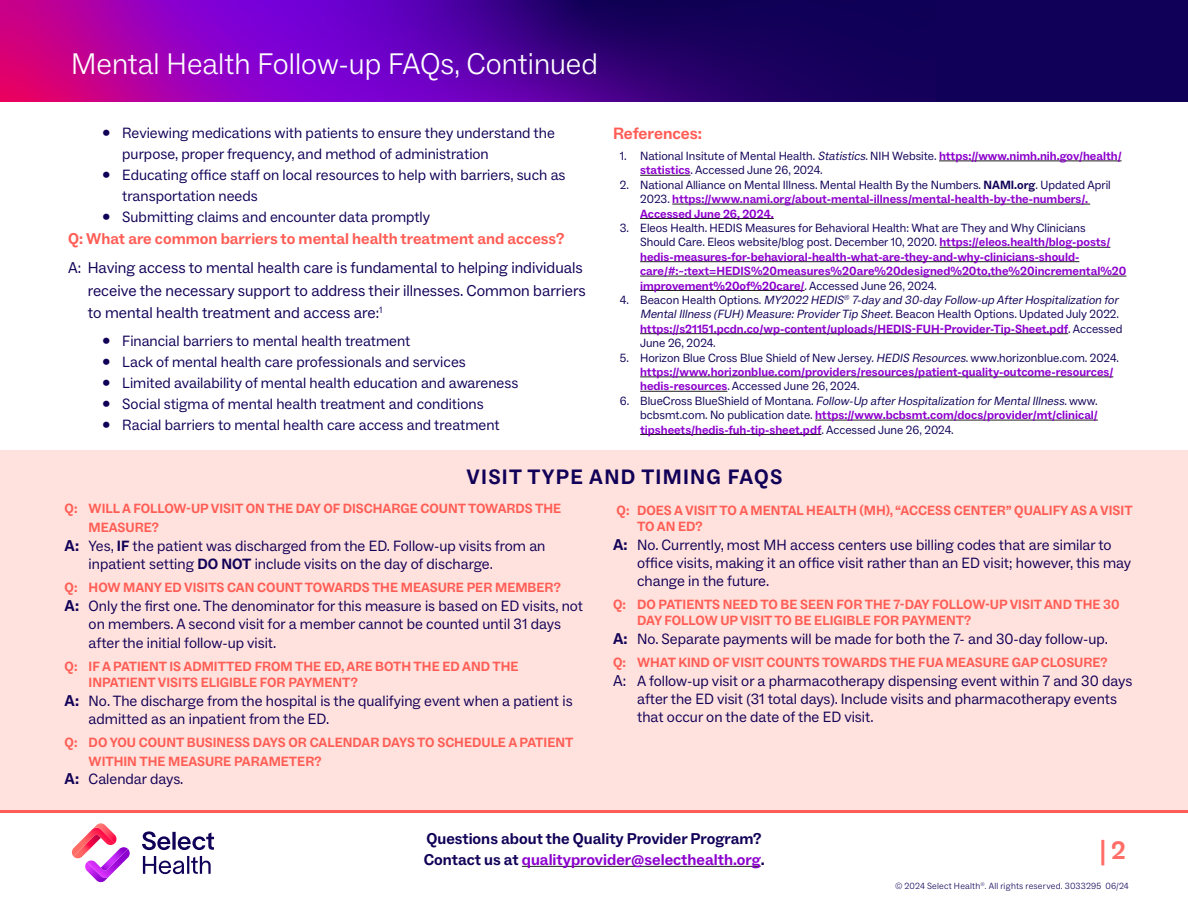
<style>
.page{position:relative;width:1188px;height:918px;background:#fff}
.page>*{position:absolute;margin:0;border:0;box-sizing:border-box;transform-origin:0 0}
.t1{font:300 30px "ABC Social";color:#fff}
.t2{font:700 25.5px "ABC Social";color:#ff6d66}
.Body_Copy__Sidebar_12_pt_Dk_Blue{font:700 21px "ABC Social";letter-spacing:.06em;color:#110057}
.Body_Copy_Bulleted_L1__10_pt_Blue{font:700 16.5px "ABC Social";color:#ff5d55}
.Body_Copy__10_5_pt_Blue{font:15.75px/22.5px "ABC Social";color:#110057}
.t3{font:700 15.75px/21px "ABC Social";color:#110057}
.Body_Copy__10_5_pt_Blue-2{font:700 15.75px "ABC Social";color:#ff5d55}
.Body_Copy__10_5_pt_Blue-3{font:15px/18px "ABC Social";color:#110057}
.Body_Copy__Subhead_Caps_10_5_Coral{font:700 13.5px/18.9px "ABC Social";color:#ff5d55}
.Body_Copy__10_5_pt_Blue-4{font:700 13.5px/16.2px "ABC Social";color:#ff5d55}
.t4{font:700 12px/14.4px "ABC Social";color:#8c00cd}
.t5{font:12px/14.4px "ABC Social";color:#110057}
.t6{font:italic 12px/14.4px "ABC Social";color:#110057}
.t7{font:300 9px "ABC Social";letter-spacing:.025em;color:#110057}
.s1{font-style:italic}
.s2{font-weight:700;color:#8c00cd}
.s3{font-weight:400;color:#110057}
.s4{color:#110057}
.s5{font-style:normal}
.s6{font-weight:700;font-style:normal;color:#8c00cd}
.s7{font-weight:400;font-style:italic;color:#110057}
.s8{font-weight:700;font-size:15.75px}
.s9{font-weight:700}
.s10{font-size:15.75px}
.s11{color:#8c00cd}
</style>
<div class="page">
<hr style="left:0;top:810px;width:1188px;height:3px;background:#ff5d55">
<hr style="left:522px;top:866px;width:239px;height:1px;background:#231f20">
<div style="left:0;top:450px;width:1188px;height:360px;background:#ffe2dd"></div>
<hr style="left:939px;top:161px;width:183px;height:1px;background:#231f20">
<hr style="left:640px;top:175px;width:50px;height:1px;background:#231f20">
<hr style="left:672px;top:204px;width:418px;height:1px;background:#231f20">
<hr style="left:640px;top:218px;width:134px;height:1px;background:#231f20">
<hr style="left:940px;top:247px;width:170px;height:1px;background:#231f20">
<hr style="left:640px;top:261px;width:439px;height:1px;background:#231f20">
<hr style="left:640px;top:276px;width:486px;height:1px;background:#231f20">
<hr style="left:640px;top:290px;width:165px;height:1px;background:#231f20">
<hr style="left:640px;top:333px;width:428px;height:1px;background:#231f20">
<hr style="left:640px;top:377px;width:473px;height:1px;background:#231f20">
<hr style="left:640px;top:391px;width:87px;height:1px;background:#231f20">
<hr style="left:815px;top:420px;width:283px;height:1px;background:#231f20">
<hr style="left:640px;top:434px;width:182px;height:1px;background:#231f20">
<div style="left:0;top:0;width:1188px;height:102px;background:#110057"></div>
<svg style="left:0;top:0;width:820px;height:102px"></svg>
<svg style="left:142px;top:831px;width:72px;height:43px"></svg>
<svg style="left:72px;top:823px;width:58px;height:60px"></svg>
<h1 class="t1" style="left:71px;top:46px;width:528px">Mental Health Follow-up FAQs, Continued</h1>
<p class="Body_Copy__10_5_pt_Blue-3" style="left:122px;top:122px;width:434px;line-height:21px;text-indent:-20px">• Reviewing medications with patients to ensure they understand the purpose, proper frequency, and method of administration</p>
<p class="Body_Copy__10_5_pt_Blue-3" style="left:122px;top:164px;width:445px;line-height:21px;text-indent:-20px">• Educating office staff on local resources to help with barriers, such as transportation needs</p>
<p class="Body_Copy__10_5_pt_Blue-3" style="left:102px;top:208px;width:330px">• Submitting claims and encounter data promptly</p>
<p class="Body_Copy__10_5_pt_Blue-2" style="left:68px;top:229px;width:498px">Q: What are common barriers to mental health treatment and access?</p>
<p class="Body_Copy__10_5_pt_Blue" style="left:88px;top:257px;width:500px;text-indent:-20px">A: Having access to mental health care is fundamental to helping individuals receive the necessary support to address their illnesses. Common barriers to mental health treatment and access are:<sup>1</sup></p>
<p class="Body_Copy__10_5_pt_Blue-3" style="left:102px;top:332px;width:310px">• Financial barriers to mental health treatment</p>
<p class="Body_Copy__10_5_pt_Blue-3" style="left:102px;top:353px;width:365px">• Lack of mental health care professionals and services</p>
<p class="Body_Copy__10_5_pt_Blue-3" style="left:102px;top:374px;width:418px">• Limited availability of mental health education and awareness</p>
<p class="Body_Copy__10_5_pt_Blue-3" style="left:102px;top:395px;width:383px">• Social stigma of mental health treatment and conditions</p>
<p class="Body_Copy__10_5_pt_Blue-3" style="left:102px;top:416px;width:399px">• Racial barriers to mental health care access and treatment</p>
<p class="Body_Copy_Bulleted_L1__10_pt_Blue" style="left:613px;top:123px;width:91px">References:</p>
<p class="t5" style="left:640px;top:149px;width:483px;text-indent:-20px">1. National Insitute of Mental Health. <span class="s1">Statistics</span>. NIH Website. <span class="s2">https://www.nimh.nih.gov/health/ statistics</span>. Accessed June 26, 2024.</p>
<p class="t4" style="left:640px;top:178px;width:472px;text-indent:-20px"><span class="s3">2. National Alliance on Mental Illness. Mental Health By the Numbers.</span> <span class="s4">NAMI.org</span><span class="s3">. Updated April<br>2023.</span> https://www.nami.org/about-mental-illness/mental-health-by-the-numbers/.<br>Accessed June 26, 2024.</p>
<p class="t4" style="left:640px;top:221px;width:488px;text-indent:-20px"><span class="s3">3. Eleos Health. HEDIS Measures for Behavioral Health: What are They and Why Clinicians<br>Should Care. Eleos website/blog post. December 10, 2020.</span> https://eleos.health/blog-posts/ hedis-measures-for-behavioral-health-what-are-they-and-why-clinicians-should&shy;care/#:~:text=HEDIS%20measures%20are%20designed%20to,the%20incremental%20 improvement%20of%20care/<span class="s3">. Accessed June 26, 2024.</span></p>
<p class="t6" style="left:640px;top:293px;width:484px;text-indent:-20px"><span class="s5">4 . B e a c o n H e a l t h O p t i o n s .</span> MY2022 HEDIS<sup>®</sup> 7-day and 30-day Follow-up AfterHospitalization for MentalIllness (FUH)Measure:ProviderTip Sheet.<span class="s5">B e ac o n H e a l t h O pt i o n s . U p d at e d J u l y 2 0 2 2 . </span><span class="s6">https://s21151.pcdn.co/wp-content/uploads/HEDIS-FUH-Provider-Tip-Sheet.pdf</span><span class="s5">. Accessed June 26, 2024.</span></p>
<p class="t4" style="left:640px;top:351px;width:480px;text-indent:-20px"><span class="s3">5. Horizon Blue Cross Blue Shield of New Jersey.</span> <span class="s7">HEDIS Resources</span><span class="s3">. www.horizonblue.com. 2024. </span>https://www.horizonblue.com/providers/resources/patient-quality-outcome-resources/ hedis-resources<span class="s3">. Accessed June 26, 2024.</span></p>
<p class="t5" style="left:640px;top:394px;width:459px;text-align:justify;text-indent:-20px">6 . B l u e C ro s s B l u e S h i e l d of M o n t a n a . <span class="s1">Follow-Up afterHospitalization forMentalIllness</span>. www. bcbsmt.com. No publication date. <span class="s2">https://www.bcbsmt.com/docs/provider/mt/clinical/ tipsheets/hedis-fuh-tip-sheet.pdf</span>. Accessed June 26, 2024.</p>
<p class="Body_Copy__Sidebar_12_pt_Dk_Blue" style="left:467px;top:464px;width:317px">VISIT TYPE AND TIMING FAQS</p>
<p class="Body_Copy__Subhead_Caps_10_5_Coral" style="left:89px;top:499px;width:474px;text-indent:-24px">Q: WILL A FOLLOW-UP VISIT ON THE DAY OF DISCHARGE COUNT TOWARDS THE<br>MEASURE?</p>
<p class="Body_Copy__10_5_pt_Blue-3" style="left:89px;top:537px;width:458px;text-indent:-24px"><span class="s8">A:</span> Yes, <span class="s9">IF</span> the patient was discharged from the ED. Follow-up visits from an inpatient setting <span class="s9">DO NOT</span> include visits on the day of discharge.</p>
<p class="Body_Copy__Subhead_Caps_10_5_Coral" style="left:65px;top:578px;width:498px">Q: HOW MANY ED VISITS CAN COUNT TOWARDS THE MEASURE PER MEMBER?</p>
<p class="Body_Copy__10_5_pt_Blue-3" style="left:89px;top:597px;width:496px;line-height:18.5px;text-indent:-24px"><span class="s8">A:</span> Only the first one. The denominator for this measure is based on ED visits, not on members. A second visit for a member cannot be counted until 31 days after the initial follow-up visit.</p>
<p class="Body_Copy__Subhead_Caps_10_5_Coral" style="left:89px;top:658px;width:431px;line-height:16.2px;text-indent:-24px">Q: IF A PATIENT IS ADMITTED FROM THE ED, ARE BOTH THE ED AND THE<br>INPATIENT VISITS ELIGIBLE FOR PAYMENT?</p>
<p class="Body_Copy__10_5_pt_Blue-3" style="left:89px;top:692px;width:486px;text-indent:-24px"><span class="s8">A:</span> No. The discharge from the hospital is the qualifying event when a patient is admitted as an inpatient from the ED.</p>
<p class="Body_Copy__Subhead_Caps_10_5_Coral" style="left:89px;top:733px;width:486px;text-indent:-24px">Q: DO YOU COUNT BUSINESS DAYS OR CALENDAR DAYS TO SCHEDULE A PATIENT<br>WITHIN THE MEASURE PARAMETER?</p>
<p class="Body_Copy__10_5_pt_Blue-3" style="left:65px;top:771px;width:120px"><span class="s8">A:</span> Calendar days.</p>
<p class="Body_Copy__10_5_pt_Blue-4" style="left:637px;top:503px;width:497px;text-indent:-21px">Q: DOES A VISIT TO A MENTAL HEALTH (MH), “ACCESS CENTER” QUALIFY AS A VISIT<br>TO AN ED?</p>
<p class="Body_Copy__10_5_pt_Blue-3" style="left:637px;top:536px;width:496px;text-indent:-24px"><span class="s8">A:</span> No. Currently, most MH access centers use billing codes that are similar to office visits, making it an office visit rather than an ED visit; however, this may change in the future.</p>
<p class="Body_Copy__Subhead_Caps_10_5_Coral" style="left:637px;top:597px;width:484px;line-height:16.2px;text-indent:-24px">Q: DO PATIENTS NEED TO BE SEEN FOR THE 7-DAY FOLLOW-UP VISIT AND THE 30<br>DAY FOLLOW UP VISIT TO BE ELIGIBLE FOR PAYMENT?</p>
<p class="Body_Copy__10_5_pt_Blue-3" style="left:613px;top:630px;width:496px"><span class="s8">A:</span> No. Separate payments will be made for both the 7- and 30-day follow-up.</p>
<p class="Body_Copy__Subhead_Caps_10_5_Coral" style="left:613px;top:653px;width:496px">Q: WHAT KIND OF VISIT COUNTS TOWARDS THE FUA MEASURE GAP CLOSURE?</p>
<p class="Body_Copy__10_5_pt_Blue-3" style="left:637px;top:672px;width:497px;text-indent:-24px"><span class="s10">A:</span> A follow-up visit or a pharmacotherapy dispensing event within 7 and 30 days after the ED visit (31 total days). Include visits and pharmacotherapy events that occur on the date of the ED visit.</p>
<p class="t3" style="left:424px;top:829px;width:342px">Questions about the Quality Provider Program?<br>Contact us at <span class="s11">qualityprovider@selecthealth.org</span>.</p>
<h2 class="t2" style="left:1100px;top:835px;width:28px">| 2</h2>
<p class="t7" style="left:895px;top:880px;width:235px">© 2024 Select Health<sup>®</sup>. All rights reserved. 3033295 06/24</p>
</div>
